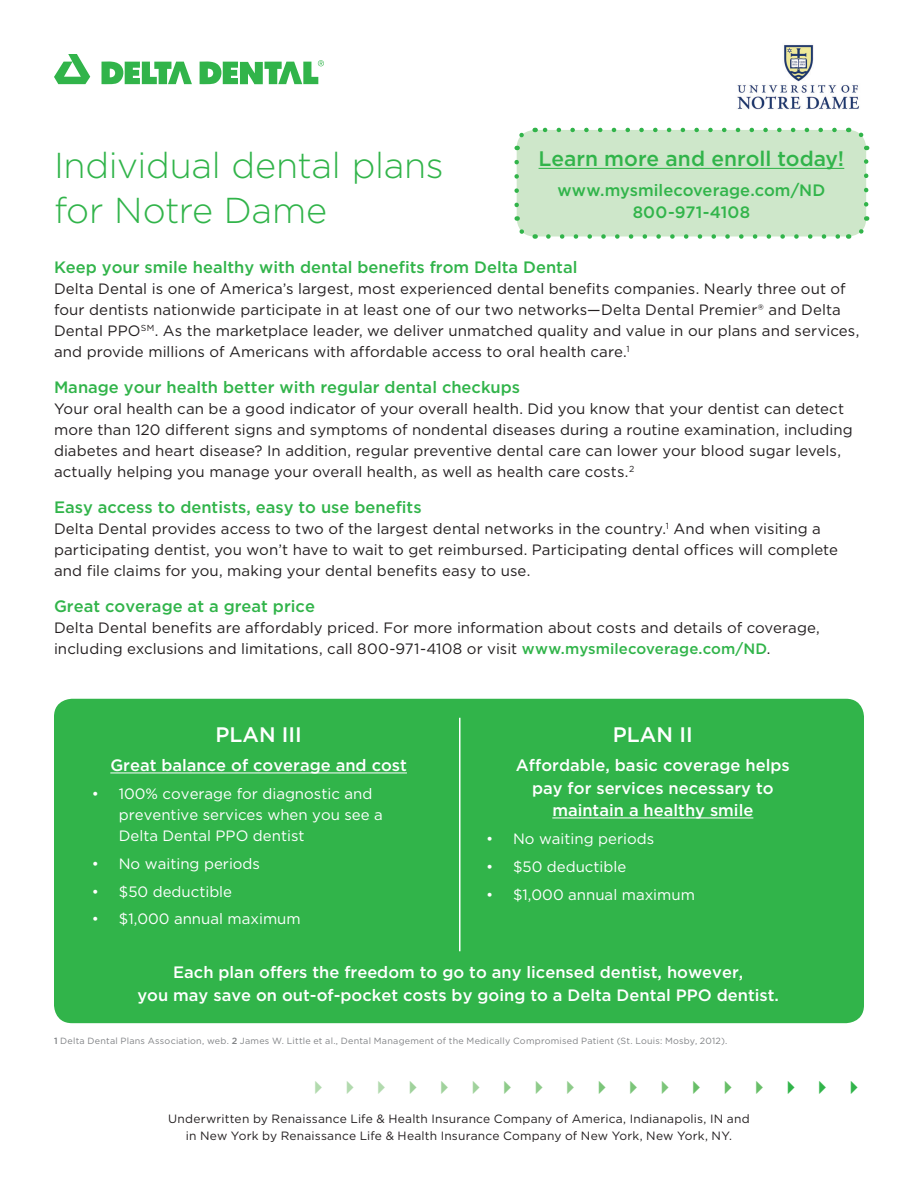
<style>
.page{position:relative;width:918px;height:1188px;background:#fff}
.page>*{position:absolute;margin:0;border:0;box-sizing:border-box;transform-origin:0 0}
.t1{font:300 36px/45px "Gotham";letter-spacing:-.01em;color:#31b44a}
.t2{font:500 21px "Gotham";color:#31b44a}
.Subhead_1{font:21px "Webdings";color:#b2daae}
.Subhead_2{font:500 21px "Gotham";color:#fff}
.Subhead_2-2{font:500 16.5px/22.5px "Gotham";color:#fff;text-align:center}
.Subhead_2-3{font:500 16.5px "Gotham";color:#31b44a}
.t3{font:15px/21px "Gotham";letter-spacing:.005em;color:#231f20}
.t4{font:15px/21px "Gotham";color:#fff}
.t5{font:12px/16.5px "Gotham";letter-spacing:.015em;color:#231f20;text-align:center}
.t6{font:9px "Gotham";letter-spacing:.025em;color:#808285}
.s1{font-weight:500;color:#31b44a}
.s2{font-weight:500}
.s3{color:#a0d29c}
.s4{color:#8ecb8a}
.s5{color:#7bc579}
.s6{color:#67be67}
.s7{color:#31b44a}
</style>
<div class="page">
<div style="left:517px;top:130px;width:349px;height:106px;background:#cee7ca;border-radius:18px"></div>
<svg style="left:548px;top:234px;width:293px;height:5px"></svg>
<svg style="left:514px;top:131px;width:14px;height:19px"></svg>
<svg style="left:514px;top:162px;width:22px;height:77px"></svg>
<svg style="left:855px;top:216px;width:15px;height:19px"></svg>
<svg style="left:848px;top:127px;width:20px;height:77px"></svg>
<svg style="left:535px;top:128px;width:300px;height:4px"></svg>
<hr style="left:539px;top:168px;width:305px;height:1px;background:#31b44a">
<svg style="left:54px;top:54px;width:36px;height:30px"></svg>
<svg style="left:102px;top:62px;width:90px;height:23px"></svg>
<svg style="left:200px;top:60px;width:124px;height:25px"></svg>
<img style="left:737px;top:45px;width:123px;height:65px">
<div style="left:54px;top:699px;width:810px;height:324px;background:#31b44a;border-radius:18px"></div>
<hr style="left:110px;top:773px;width:297px;height:1px;background:#fff">
<hr style="left:552px;top:818px;width:201px;height:1px;background:#fff">
<hr style="left:459px;top:718px;width:1px;height:233px;background:#fff">
<p class="t2" style="left:539px;top:145px;width:307px">Learn more and enroll today!</p>
<p class="Subhead_2-3" style="left:557px;top:179px;width:270px">www.mysmilecoverage.com/ND</p>
<p class="Subhead_2-3" style="left:633px;top:201px;width:119px">800-971-4108</p>
<p class="t1" style="left:54px;top:142px;width:391px">Individual dental plans for Notre Dame</p>
<p class="Subhead_2-3" style="left:54px;top:256px;width:525px">Keep your smile healthy with dental benefits from Delta Dental</p>
<p class="t3" style="left:54px;top:278px;width:807px">Delta Dental is one of America’s largest, most experienced dental benefits companies. Nearly three out of four dentists nationwide participate in at least one of our two networks—Delta Dental Premier® and Delta Dental PPO<sup>SM</sup>. As the marketplace leader, we deliver unmatched quality and value in our plans and services, and provide millions of Americans with affordable access to oral health care.<sup>1</sup></p>
<p class="Subhead_2-3" style="left:54px;top:376px;width:468px">Manage your health better with regular dental checkups</p>
<p class="t3" style="left:54px;top:398px;width:800px">Your oral health can be a good indicator of your overall health. Did you know that your dentist can detect more than 120 different signs and symptoms of nondental diseases during a routine examination, including diabetes and heart disease? In addition, regular preventive dental care can lower your blood sugar levels, actually helping you manage your overall health, as well as health care costs.<sup>2</sup></p>
<p class="Subhead_2-3" style="left:54px;top:496px;width:369px">Easy access to dentists, easy to use benefits</p>
<p class="t3" style="left:54px;top:518px;width:785px">Delta Dental provides access to two of the largest dental networks in the country.<sup>1</sup> And when visiting a participating dentist, you won’t have to wait to get reimbursed. Participating dental offices will complete and file claims for you, making your dental benefits easy to use.</p>
<p class="Subhead_2-3" style="left:54px;top:595px;width:262px">Great coverage at a great price</p>
<p class="t3" style="left:54px;top:617px;width:767px">Delta Dental benefits are affordably priced. For more information about costs and details of coverage, including exclusions and limitations, call 800-971-4108 or visit <span class="s1">www.mysmilecoverage.com/ND</span>.</p>
<p class="Subhead_2" style="left:215px;top:721px;width:88px">PLAN III</p>
<p class="Subhead_2-2" style="left:110px;top:754px;width:298px">Great balance of coverage and cost</p>
<p class="t4" style="left:119px;top:783px;width:266px;text-indent:-27px">• 100% coverage for diagnostic and preventive services when you see a<br>Delta Dental PPO dentist</p>
<p class="t4" style="left:92px;top:853px;width:170px">• No waiting periods</p>
<p class="t4" style="left:92px;top:880px;width:142px">• $50 deductible</p>
<p class="t4" style="left:92px;top:908px;width:210px">• $1,000 annual maximum</p>
<p class="Subhead_2" style="left:613px;top:721px;width:81px">PLAN II</p>
<p class="Subhead_2-2" style="left:516px;top:754px;width:275px">Affordable, basic coverage helps pay for services necessary to maintain a healthy smile</p>
<p class="t4" style="left:486px;top:828px;width:170px">• No waiting periods</p>
<p class="t4" style="left:486px;top:856px;width:142px">• $50 deductible</p>
<p class="t4" style="left:486px;top:883px;width:210px">• $1,000 annual maximum</p>
<p class="Subhead_2-2" style="left:137px;top:961px;width:643px">Each plan offers the freedom to go to any licensed dentist, however,<br>you may save on out-of-pocket costs by going to a Delta Dental PPO dentist.</p>
<p class="t6" style="left:54px;top:1035px;width:675px"><span class="s2">1</span> Delta Dental Plans Association, web. <span class="s2">2</span> James W. Little et al., Dental Management of the Medically Compromised Patient (St. Louis: Mosby, 2012).</p>
<p class="Subhead_1" style="left:308px;top:1078px;width:558px">✔ ✔ ✔<span class="s3">✔ ✔ ✔</span><span class="s4">✔ ✔ ✔</span><span class="s5">✔ ✔ ✔</span><span class="s6">✔ ✔ ✔</span> <span class="s7">✔ ✔ ✔</span></p>
<p class="t5" style="left:168px;top:1111px;width:583px">Underwritten by Renaissance Life &amp; Health Insurance Company of America, Indianapolis, IN and in New York by Renaissance Life &amp; Health Insurance Company of New York, New York, NY.</p>
</div>
